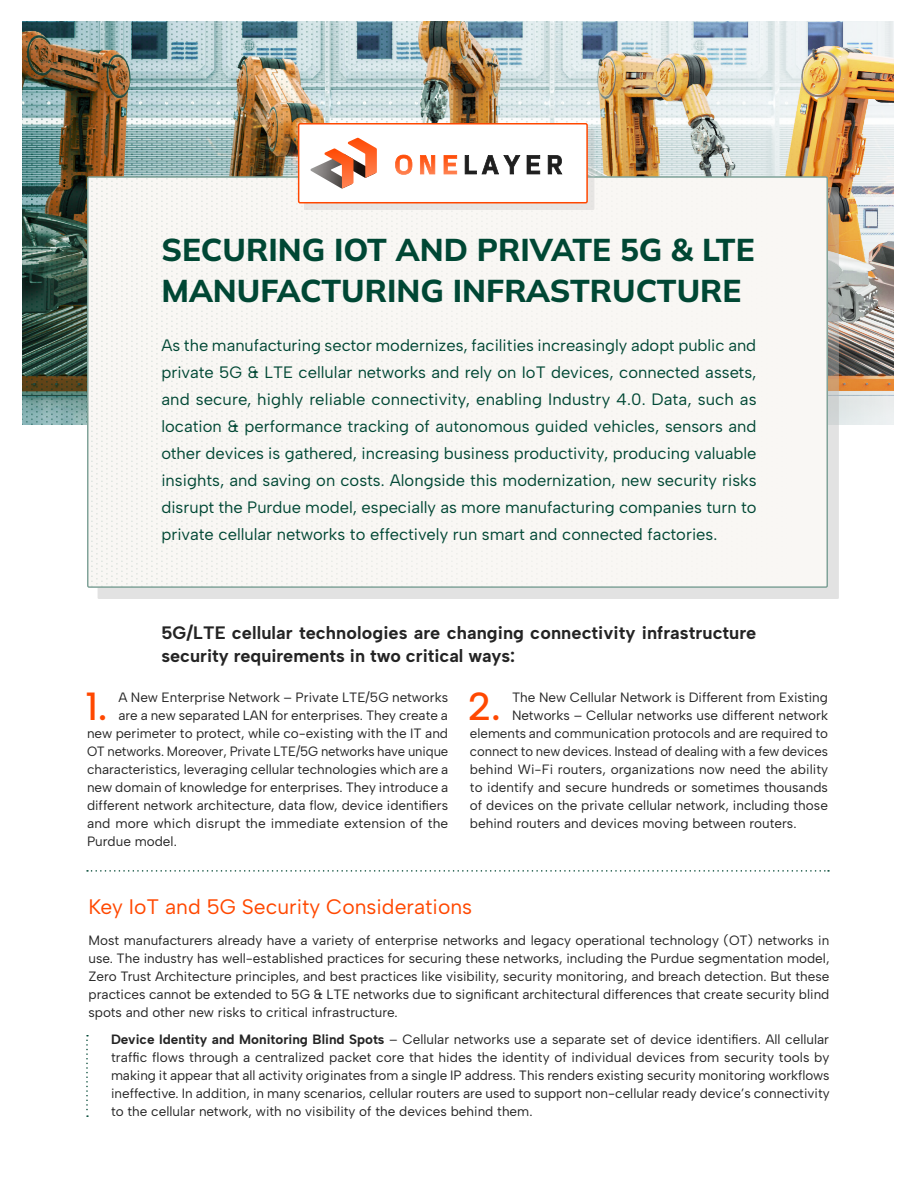
<style>
.page{position:relative;width:918px;height:1188px;background:#fff}
.page>*{position:absolute;margin:0;border:0;box-sizing:border-box;transform-origin:0 0}
.Highlight_Numbers{font:500 39.15px "Albert Sans";color:#ff4801}
.t1{font:800 31.5px/40.5px "Mulish";color:#004734}
.t2{font:21px "Albert Sans";color:#ff4801}
.t3{font:700 18px/22.5px "Albert Sans";letter-spacing:.005em;color:#242424}
.Subtitle{font:16.5px/27px "Albert Sans";color:#004734;text-align:justify}
.Highlight_Numbers-2{font:13.5px/18px "Albert Sans";color:#242424;text-align:justify}
.טקסט__רץ{font:13.5px/18px "Albert Sans";color:#242424;text-align:justify}
.Paragraph{font:13.5px/18px "Albert Sans";color:#242424;text-align:justify}
.s1{font-weight:700}
</style>
<div class="page">
<img style="left:22px;top:21px;width:872px;height:403px">
<div style="left:98px;top:187px;width:741px;height:411px;background:#bdbdbd;opacity:.43"></div>
<div style="left:88px;top:177px;width:739px;height:410px;background:#f9f7f4"></div>
<div style="left:304px;top:129px;width:290px;height:81px;background:#bdbdbd;opacity:.3"></div>
<div style="left:299px;top:124px;width:288px;height:79px;background:#fff;border-radius:2px"></div>
<div style="left:298px;top:123px;width:290px;height:80px;border:2px solid #ff4801;border-radius:2px"></div>
<svg style="left:311px;top:163px;width:13px;height:16px"></svg>
<img style="left:324px;top:148px;width:30px;height:40px">
<img style="left:348px;top:138px;width:29px;height:40px">
<img style="left:400px;top:174px;width:57px;height:1px">
<img style="left:395px;top:155px;width:62px;height:19px">
<svg style="left:465px;top:155px;width:97px;height:19px"></svg>
<svg style="left:87px;top:870px;width:742px;height:2px"></svg>
<svg style="left:86px;top:1035px;width:2px;height:82px"></svg>
<h1 class="t1" style="left:161px;top:229px;width:595px">SECURING IOT AND PRIVATE 5G &amp; LTE<br>MANUFACTURING INFRASTRUCTURE</h1>
<p class="Subtitle" style="left:161px;top:332px;width:597px">As the manufacturing sector modernizes, facilities increasingly adopt public and private 5G &amp; LTE cellular networks and rely on IoT devices, connected assets, and secure, highly reliable connectivity, enabling Industry 4.0. Data, such as location &amp; performance tracking of autonomous guided vehicles, sensors and other devices is gathered, increasing business productivity, producing valuable insights, and saving on costs. Alongside this modernization, new security risks disrupt the Purdue model, especially as more manufacturing companies turn to private cellular networks to effectively run smart and connected factories.</p>
<h3 class="t3" style="left:161px;top:622px;width:597px">5G/LTE cellular technologies are changing connectivity infrastructure security requirements in two critical ways:</h3>
<p class="Highlight_Numbers-2" style="left:118px;top:688px;width:331px">A New Enterprise Network – Private LTE/5G networks</p>
<p class="Highlight_Numbers-2" style="left:512px;top:688px;width:317px">The New Cellular Network is Different from Existing</p>
<p class="Highlight_Numbers" style="left:468px;top:682px;width:35px">2.</p>
<p class="Highlight_Numbers" style="left:85px;top:682px;width:24px">1.</p>
<p class="Highlight_Numbers-2" style="left:87px;top:706px;width:363px;text-indent:31px">are a new separated LAN for enterprises. They create a new perimeter to protect, while co-existing with the IT and OT networks. Moreover, Private LTE/5G networks have unique characteristics, leveraging cellular technologies which are a new domain of knowledge for enterprises. They introduce a different network architecture, data flow, device identifiers and more which disrupt the immediate extension of the Purdue model.</p>
<p class="Highlight_Numbers-2" style="left:470px;top:706px;width:360px;text-indent:42px">Networks – Cellular networks use different network elements and communication protocols and are required to connect to new devices. Instead of dealing with a few devices behind Wi-Fi routers, organizations now need the ability to identify and secure hundreds or sometimes thousands of devices on the private cellular network, including those behind routers and devices moving between routers.</p>
<h2 class="t2" style="left:88px;top:893px;width:385px">Key IoT and 5G Security Considerations</h2>
<p class="Paragraph" style="left:88px;top:931px;width:743px">Most manufacturers already have a variety of enterprise networks and legacy operational technology (OT) networks in use. The industry has well-established practices for securing these networks, including the Purdue segmentation model, Zero Trust Architecture principles, and best practices like visibility, security monitoring, and breach detection. But these practices cannot be extended to 5G &amp; LTE networks due to significant architectural differences that create security blind spots and other new risks to critical infrastructure.</p>
<p class="טקסט__רץ" style="left:111px;top:1030px;width:720px"><span class="s1">Device Identity and Monitoring Blind Spots</span> – Cellular networks use a separate set of device identifiers. All cellular traffic flows through a centralized packet core that hides the identity of individual devices from security tools by making it appear that all activity originates from a single IP address. This renders existing security monitoring workflows ineffective In. addition in, many scenarios, cellular routers are used to support non-cellular ready device s’ connectivity to the cellular network, with no visibility of the devices behind them.</p>
</div>
